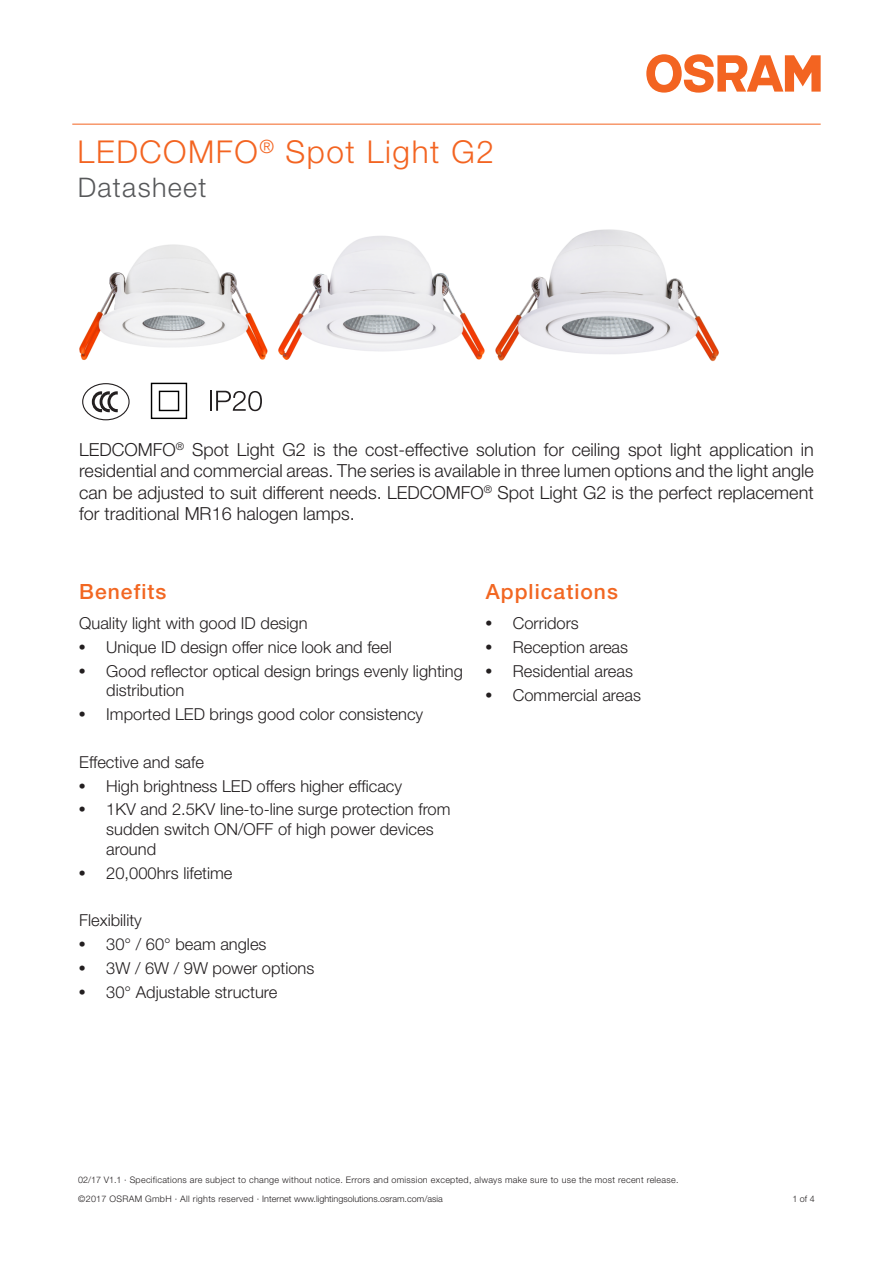
<style>
.page{position:relative;width:893px;height:1263px;background:#fff}
.page>*{position:absolute;margin:0;border:0;box-sizing:border-box;transform-origin:0 0}
.t1{font:300 31.5px "Helvetica Neue LT Pro";letter-spacing:.05em;color:#f36421}
.t2{font:300 27px "Helvetica Neue LT Pro";letter-spacing:.05em;color:#57585a}
.t3{font:500 21px "Helvetica Neue LT Pro";letter-spacing:.05em;color:#f26722}
.t4{font:300 18px/21.6px "Helvetica Neue LT Pro";color:#231f20;text-align:justify}
.t5{font:300 16.5px/19.8px "Helvetica Neue LT Pro";color:#231f20}
.t6{font:300 9px/18.5px "Helvetica Neue LT Pro";letter-spacing:.03em;color:#231f20}
.s1{font-family:"Times";font-weight:400;font-size:18px}
</style>
<div class="page">
<hr style="left:72px;top:124px;width:749px;height:1px;background:#f36421">
<svg style="left:646px;top:54px;width:175px;height:39px"></svg>
<svg style="left:92px;top:391px;width:26px;height:21px"></svg>
<div style="left:82px;top:383px;width:48px;height:37px;border:1px solid #231f20;border-radius:50%"></div>
<div style="left:151px;top:383px;width:36px;height:36px;border:1px solid #000"></div>
<div style="left:159px;top:391px;width:20px;height:20px;border:1px solid #000"></div>
<hr style="left:210px;top:391px;width:2px;height:20px;background:#231f20">
<svg style="left:216px;top:391px;width:46px;height:20px"></svg>
<img style="left:495px;top:229px;width:224px;height:133px">
<img style="left:278px;top:236px;width:207px;height:124px">
<img style="left:79px;top:244px;width:189px;height:116px">
<h1 class="t1" style="left:78px;top:133px;width:418px">LEDCOMFO<sup>®</sup> Spot Light G2</h1>
<h2 class="t2" style="left:78px;top:171px;width:130px">Datasheet</h2>
<p class="t4" style="left:79px;top:438px;width:736px">LEDCOMFO<sup>®</sup> Spot Light G2 is the cost-effective solution for ceiling spot light application in residential and commercial areas. The series is available in three lumen options and the light angle can be adjusted to suit different needs. LEDCOMFO<sup>®</sup> Spot Light G2 is the perfect replacement for traditional MR16 halogen lamps.</p>
<p class="t3" style="left:79px;top:579px;width:89px">Benefits</p>
<p class="t5" style="left:79px;top:613px;width:230px">Quality light with good ID design</p>
<p class="t5" style="left:79px;top:637px;width:314px"><span class="s1">•</span> Unique ID design offer nice look and feel</p>
<p class="t5" style="left:106px;top:660px;width:358px;text-indent:-27px"><span class="s1">•</span> Good reflector optical design brings evenly lighting distribution</p>
<p class="t5" style="left:79px;top:704px;width:345px"><span class="s1">•</span> Imported LED brings good color consistency</p>
<p class="t5" style="left:79px;top:752px;width:126px">Effective and safe</p>
<p class="t5" style="left:79px;top:775px;width:324px"><span class="s1">•</span> High brightness LED offers higher efficacy</p>
<p class="t5" style="left:106px;top:799px;width:346px;text-indent:-27px"><span class="s1">•</span> 1KV and 2.5KV line-to-line surge protection from sudden switch ON/OFF of high power devices around</p>
<p class="t5" style="left:79px;top:863px;width:155px"><span class="s1">•</span> 20,000hrs lifetime</p>
<p class="t5" style="left:79px;top:910px;width:64px">Flexibility</p>
<p class="t5" style="left:79px;top:934px;width:189px"><span class="s1">•</span> 30° / 60° beam angles</p>
<p class="t5" style="left:79px;top:958px;width:237px"><span class="s1">•</span> 3W / 6W / 9W power options</p>
<p class="t5" style="left:79px;top:981px;width:200px"><span class="s1">•</span> 30° Adjustable structure</p>
<p class="t3" style="left:486px;top:579px;width:134px">Applications</p>
<p class="t5" style="left:486px;top:613px;width:95px"><span class="s1">•</span> Corridors</p>
<p class="t5" style="left:486px;top:637px;width:144px"><span class="s1">•</span> Reception areas</p>
<p class="t5" style="left:486px;top:661px;width:149px"><span class="s1">•</span> Residential areas</p>
<p class="t5" style="left:486px;top:684px;width:157px"><span class="s1">•</span> Commercial areas</p>
<p class="t6" style="left:78px;top:1170px;width:602px">02/17 V1.1 · Specifications are subject to change without notice. Errors and omission excepted, always make sure to use the most recent release. ©2017 OSRAM GmbH · All rights reserved · Internet www.lightingsolutions.osram.com/asia</p>
<p class="t6" style="left:792px;top:1189px;width:24px">1 of 4</p>
</div>
